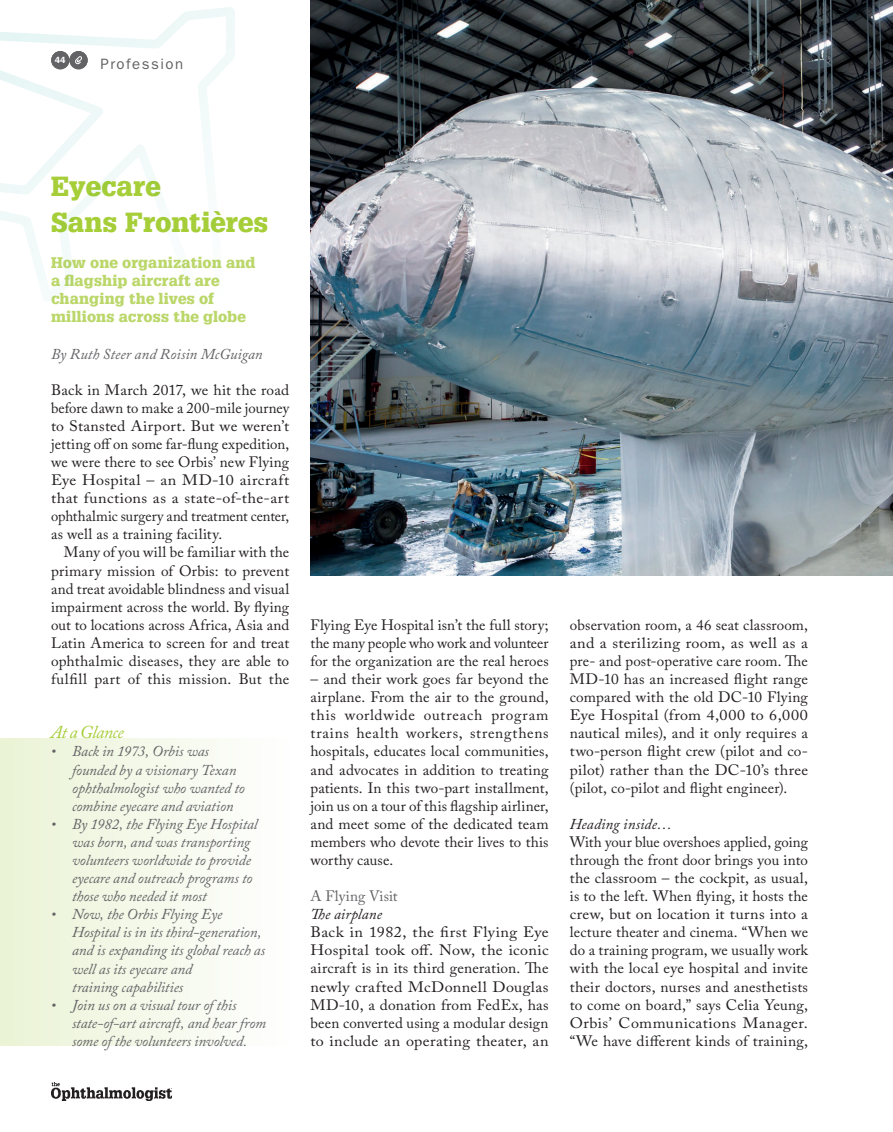
<style>
.page{position:relative;width:893px;height:1132px;background:#fff}
.page>*{position:absolute;margin:0;border:0;box-sizing:border-box;transform-origin:0 0}
.t1{font:900 27px/36px "Glypha LT Std";letter-spacing:.005em;color:#a6ce39}
.t2{font:italic 18px "Adobe Caslon Pro";letter-spacing:-.03em;color:#a6ce39}
.t3{font:15px/18px "Adobe Caslon Pro";letter-spacing:.015em;color:#231f20;text-align:justify}
.t4{font:italic 15px/18px "Adobe Caslon Pro";letter-spacing:-.005em;color:#636366}
.t5{font:15px/18px "Adobe Caslon Pro";letter-spacing:.015em;color:#231f20;text-align:justify;scale:1.07 1}
.t6{font:900 15px/18px "Glypha LT Std";letter-spacing:.015em;color:#bbd76a}
.t7{font:italic 15px "Adobe Caslon Pro";letter-spacing:.005em;color:#231f20}
.t8{font:15px "Adobe Caslon Pro";letter-spacing:.005em;color:#636366}
.t9{font:15px "ITC Franklin Gothic Std";letter-spacing:.1em;color:#636366}
.t10{font:600 9px "ITC Franklin Gothic Std";color:#fff}
</style>
<div class="page">
<img style="left:51px;top:1082px;width:121px;height:17px">
<div style="left:0;top:738px;width:289px;height:307px;background:linear-gradient(to right,#eaf3d5,#fefefe)"></div>
<img style="left:310px;top:0;width:583px;height:575px">
<svg style="left:0;top:7px;width:235px;height:289px"></svg>
<p class="t10" style="left:55px;top:55px;width:12px">44</p>
<p class="t9" style="left:100px;top:55px;width:84px">Profession</p>
<h1 class="t1" style="left:51px;top:168px;width:219px">Eyecare<br>Sans Frontières</h1>
<p class="t6" style="left:51px;top:254px;width:206px">How one organization and a flagship aircraft are changing the lives of millions across the globe</p>
<p class="t4" style="left:51px;top:344px;width:213px">By Ruth Steer and Roisin McGuigan</p>
<p class="t3" style="left:51px;top:380px;width:240px">Back in March 2017, we hit the road before dawn to make a 200-mile journey to Stansted Airport. But we weren’t jetting off on some far-flung expedition, we were there to see Orbis’ new Flying Eye Hospital – an MD-10 aircraft that functions as a state-of-the-art ophthalmic surgery and treatment center, as well as a training facility.</p>
<p class="t3" style="left:51px;top:543px;width:240px;text-indent:13px">Many of you will be familiar with the primary mission of Orbis: to prevent and treat avoidable blindness and visual impairment across the world. By flying out to locations across Africa, Asia and Latin America to screen for and treat ophthalmic diseases, they are able to fulfill part of this mission. But the</p>
<p class="t2" style="left:51px;top:721px;width:74px">At a Glance</p>
<p class="t4" style="left:72px;top:742px;width:174px;text-indent:-21px">• Back in 1973, Orbis was founded by a visionary Texan ophthalmologist who wanted to combine eyecare and aviation</p>
<p class="t4" style="left:72px;top:814px;width:187px;text-indent:-21px">• By 1982, the Flying Eye Hospital was born, and was transporting volunteers worldwide to provide eyecare and outreach programs to those who needed it most</p>
<p class="t4" style="left:72px;top:904px;width:195px;text-indent:-21px">• Now, the Orbis Flying Eye<br>Hospital is in its third-generation, and is expanding its global reach as well as its eyecare and<br>training capabilities</p>
<p class="t4" style="left:72px;top:995px;width:196px;text-indent:-21px">• Join us on a visual tour of this state-of-art aircraft, and hear from some of the volunteers involved.</p>
<p class="t3" style="left:310px;top:615px;width:240px">Flying Eye Hospital isn’t the full story; the many people who work and volunteer for the organization are the real heroes</p>
<p class="t3" style="left:310px;top:669px;width:240px">– and their work goes far beyond the airplane. From the air to the ground, this worldwide outreach program trains health workers, strengthens hospitals, educates local communities, and advocates in addition to treating patients. In this two-part installment, join us on a tour of this flagship airliner, and meet some of the dedicated team members who devote their lives to this worthy cause.</p>
<p class="t8" style="left:310px;top:886px;width:89px">A Flying Visit</p>
<p class="t7" style="left:310px;top:904px;width:73px">The airplane</p>
<p class="t5" style="left:310px;top:922px;width:224px">Back in 1982, the first Flying Eye Hospital took off. Now, the iconic aircraft is in its third generation. The newly crafted McDonnell Douglas MD-10, a donation from FedEx, has been converted using a modular design to include an operating theater, an</p>
<p class="t3" style="left:570px;top:615px;width:240px">observation room, a 46 seat classroom, and a sterilizing room, as well as a pre- and post-operative care room. The MD-10 has an increased flight range compared with the old DC-10 Flying Eye Hospital (from 4,000 to 6,000 nautical miles), and it only requires a two-person flight crew (pilot and co&shy;pilot) rather than the DC-10’s three (pilot, co-pilot and flight engineer).</p>
<p class="t7" style="left:570px;top:814px;width:104px">Heading inside…</p>
<p class="t3" style="left:570px;top:832px;width:240px">With your blue overshoes applied, going through the front door brings you into the classroom – the cockpit, as usual, is to the left. When flying, it hosts the crew, but on location it turns into a lecture theater and cinema. “When we do a training program, we usually work with the local eye hospital and invite their doctors, nurses and anesthetists to come on board,” says Celia Yeung, Orbis’ Communications Manager. “We have different kinds of training,</p>
</div>
